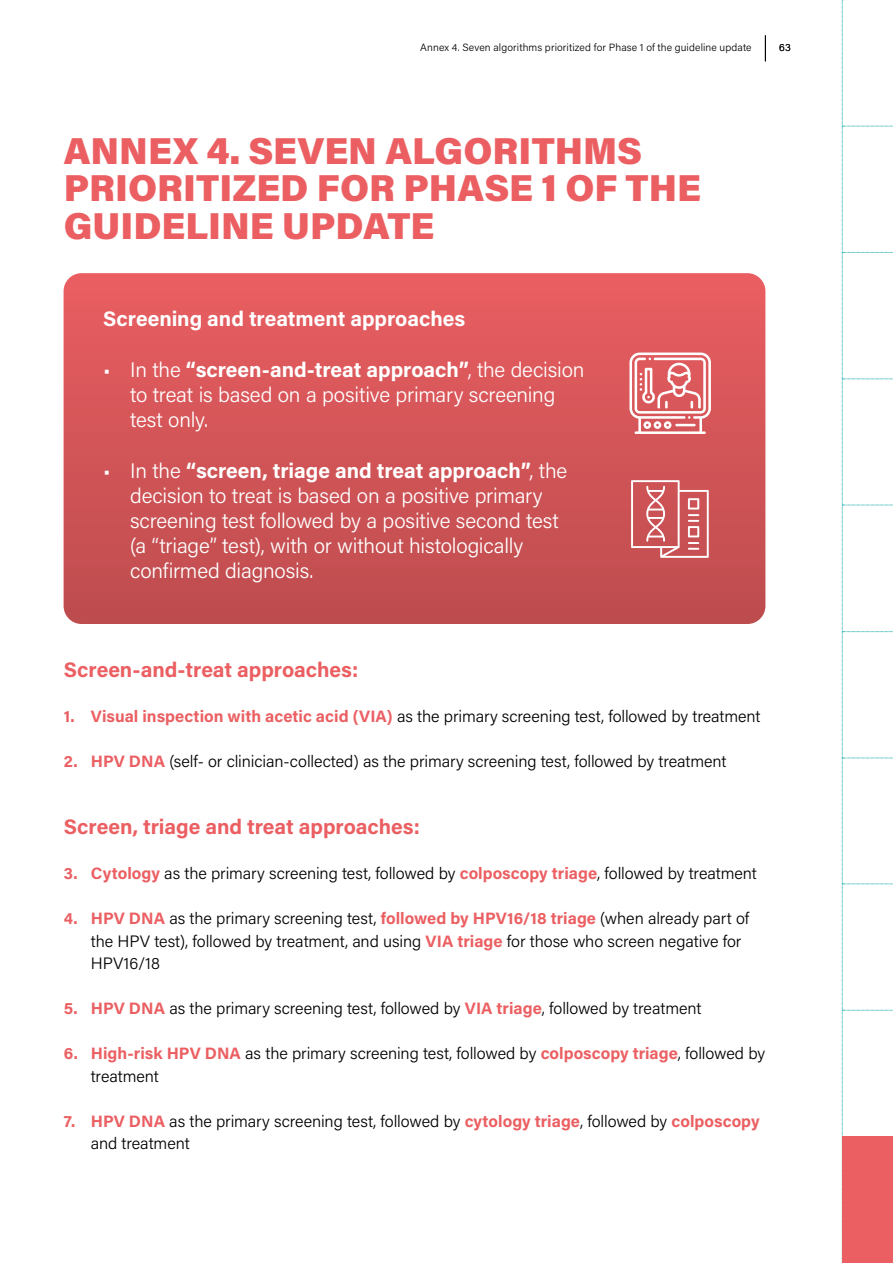
<style>
.page{position:relative;width:893px;height:1263px;background:#fff}
.page>*{position:absolute;margin:0;border:0;box-sizing:border-box;transform-origin:0 0}
.t1{font:37.5px/37.5px "Acumin Variable Concept";color:#eb5f62}
.t2{font:300 21px/25.2px "Acumin Pro";letter-spacing:-.01em;color:#fff}
.t3{font:700 21px "Acumin Pro";letter-spacing:-.005em;color:#eb5f62}
.t4{font:700 21px "Acumin Pro";letter-spacing:-.005em;color:#fff}
.t5{font:300 16.5px/22.5px "Acumin Pro";letter-spacing:-.005em;color:#000}
.t6{font:300 10.5px "Acumin Pro";letter-spacing:.015em;color:#000}
.s1{font-weight:700}
.s2{font-weight:700;color:#eb5f62}
</style>
<div class="page">
<svg style="left:842px;top:0;width:51px;height:1136px"></svg>
<svg style="left:765px;top:35px;width:1px;height:26px"></svg>
<div style="left:842px;top:1136px;width:51px;height:127px;background:#eb5f62"></div>
<div style="left:64px;top:273px;width:701px;height:351px;background:linear-gradient(to bottom,#ea5e61,#bd4c4e);border-radius:18px"></div>
<svg style="left:629px;top:352px;width:82px;height:82px"></svg>
<svg style="left:631px;top:480px;width:78px;height:78px;background:#d57779"></svg>
<p class="t6" style="left:420px;top:40px;width:333px">Annex 4. Seven algorithms prioritized for Phase 1 of the guideline update</p>
<p class="t6" style="left:779px;top:40px;width:13px">63</p>
<h1 class="t1" style="left:64px;top:131px;width:639px">ANNEX 4. SEVEN ALGORITHMS<br>PRIORITIZED FOR PHASE 1 OF THE<br>GUIDELINE UPDATE</h1>
<p class="t4" style="left:103px;top:304px;width:364px">Screening and treatment approaches</p>
<p class="t2" style="left:130px;top:356px;width:456px;text-indent:-27px">• In the <span class="s1">“screen-and-treat approach”</span>, the decision to treat is based on a positive primary screening test only.</p>
<p class="t2" style="left:130px;top:457px;width:439px;text-indent:-27px">• In the <span class="s1">“screen, triage and treat approach”</span>, the decision to treat is based on a positive primary screening test followed by a positive second test (a “triage” test), with or without histologically confirmed diagnosis.</p>
<p class="t3" style="left:64px;top:655px;width:296px">Screen-and-treat approaches:</p>
<p class="t5" style="left:64px;top:704px;width:698px"><span class="s2">1. Visual inspection with acetic acid (VIA)</span> as the primary screening test, followed by treatment</p>
<p class="t5" style="left:64px;top:749px;width:664px"><span class="s2">2. HPV DNA</span> (self- or clinician-collected) as the primary screening test, followed by treatment</p>
<p class="t3" style="left:64px;top:812px;width:358px">Screen, triage and treat approaches:</p>
<p class="t5" style="left:64px;top:861px;width:695px"><span class="s2">3. Cytology</span> as the primary screening test, followed by <span class="s2">colposcopy triage</span>, followed by treatment</p>
<p class="t5" style="left:91px;top:906px;width:660px;text-indent:-27px"><span class="s2">4. HPV DNA</span> as the primary screening test, <span class="s2">followed by HPV16/18 triage</span> (when already part of the HPV test), followed by treatment, and using <span class="s2">VIA triage</span> for those who screen negative for<br>HPV16/18</p>
<p class="t5" style="left:64px;top:996px;width:639px"><span class="s2">5. HPV DNA</span> as the primary screening test, followed by <span class="s2">VIA triage</span>, followed by treatment</p>
<p class="t5" style="left:91px;top:1041px;width:676px;text-indent:-27px"><span class="s2">6. High-risk HPV DNA</span> as the primary screening test, followed by <span class="s2">colposcopy triage</span>, followed by treatment</p>
<p class="t5" style="left:91px;top:1109px;width:670px;text-indent:-27px"><span class="s2">7. HPV DNA</span> as the primary screening test, followed by <span class="s2">cytology triage</span>, followed by <span class="s2">colposcopy </span>and treatment</p>
</div>
